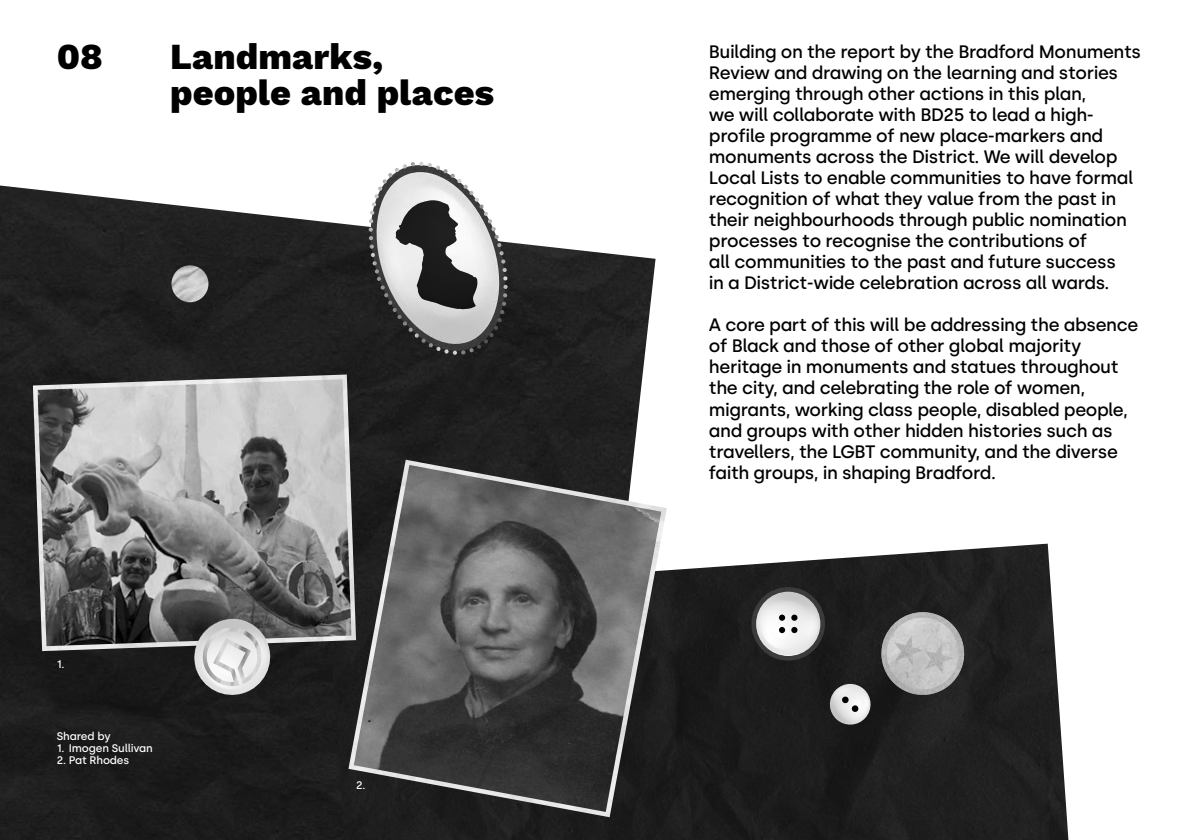
<style>
.page{position:relative;width:1191px;height:840px;background:#fff}
.page>*{position:absolute;margin:0;border:0;box-sizing:border-box;transform-origin:0 0}
.t1{font:800 36px/36px "Work Sans";color:#000}
.t2{font:500 18px/21px "Silka";letter-spacing:-.02em;color:#000}
.t3{font:500 11px "Silka";letter-spacing:-.01em;color:#fff}
</style>
<div class="page">
<img style="left:0;top:185px;width:655px;height:654px">
<img style="left:327px;top:543px;width:741px;height:296px">
<img style="left:348px;top:459px;width:319px;height:357px">
<img style="left:354px;top:464px;width:307px;height:347px">
<img style="left:33px;top:374px;width:323px;height:276px">
<img style="left:38px;top:379px;width:313px;height:266px">
<img style="left:189px;top:618px;width:86px;height:81px">
<img style="left:199px;top:627px;width:65px;height:60px">
<img style="left:877px;top:611px;width:91px;height:88px">
<img style="left:883px;top:617px;width:79px;height:76px">
<img style="left:924px;top:643px;width:29px;height:30px">
<img style="left:894px;top:635px;width:29px;height:30px">
<img style="left:361px;top:185px;width:153px;height:175px">
<img style="left:368px;top:185px;width:140px;height:167px">
<img style="left:395px;top:206px;width:82px;height:103px">
<img style="left:372px;top:162px;width:107px;height:44px">
<img style="left:827px;top:683px;width:46px;height:43px">
<svg style="left:841px;top:695px;width:17px;height:17px"></svg>
<img style="left:751px;top:586px;width:74px;height:74px;border-radius:37px">
<img style="left:756px;top:591px;width:64px;height:64px;border-radius:32px">
<svg style="left:791px;top:626px;width:6px;height:6px"></svg>
<svg style="left:791px;top:614px;width:6px;height:6px"></svg>
<svg style="left:779px;top:626px;width:6px;height:6px"></svg>
<svg style="left:779px;top:614px;width:6px;height:6px"></svg>
<img style="left:171px;top:265px;width:37px;height:37px;border-radius:18px">
<h1 class="t1" style="left:57px;top:41px;width:48px">08</h1>
<h1 class="t1" style="left:170px;top:41px;width:325px">Landmarks, people and places</h1>
<p class="t2" style="left:709px;top:41px;width:434px">Building on the report by the Bradford Monuments Review and drawing on the learning and stories emerging through other actions in this plan,<br>we will collaborate with BD25 to lead a high&shy;profile programme of new place-markers and monuments across the District. We will develop Local Lists to enable communities to have formal recognition of what they value from the past in their neighbourhoods through public nomination processes to recognise the contributions of<br>all communities to the past and future success<br>in a District-wide celebration across all wards.</p>
<p class="t2" style="left:709px;top:314px;width:431px">A core part of this will be addressing the absence of Black and those of other global majority heritage in monuments and statues throughout the city, and celebrating the role of women, migrants, working class people, disabled people, and groups with other hidden histories such as travellers, the LGBT community, and the diverse faith groups, in shaping Bradford.</p>
<p class="t3" style="left:57px;top:657px;width:9px">1.</p>
<p class="t3" style="left:57px;top:729px;width:55px">Shared by</p>
<p class="t3" style="left:57px;top:741px;width:98px">1. Imogen Sullivan</p>
<p class="t3" style="left:57px;top:753px;width:74px">2. Pat Rhodes</p>
<p class="t3" style="left:356px;top:778px;width:11px">2.</p>
</div>
